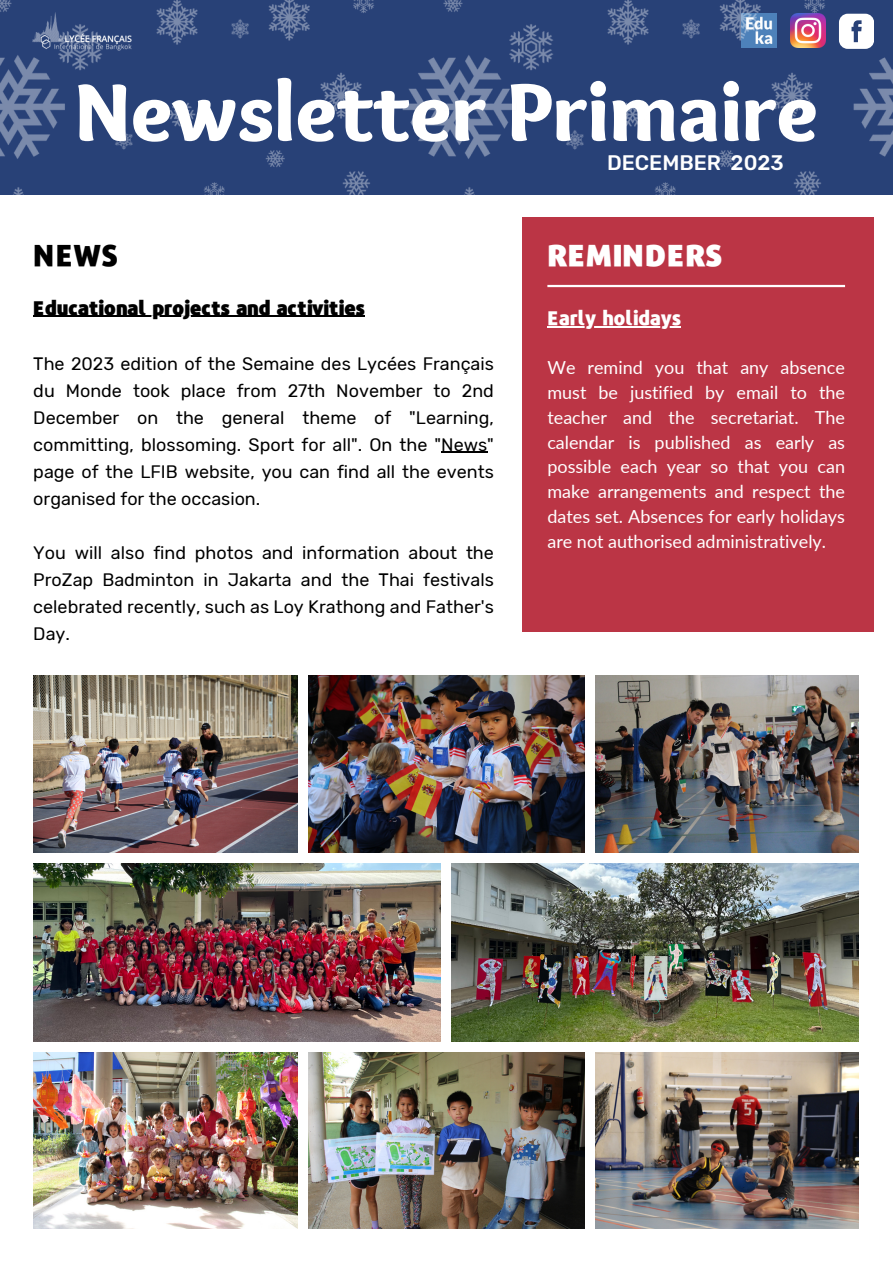
<style>
.page{position:relative;width:893px;height:1264px;background:#fff}
.page>*{position:absolute;margin:0;border:0;box-sizing:border-box;transform-origin:0 0}
.t1{font:900 84.9px "Sukar";color:#fff}
.t2{font:900 30px "Repo";color:#fff}
.t3{font:900 30px "Repo";color:#000}
.t4{font:500 21px "Rubik";color:#fff}
.t5{font:900 19.5px "Repo";color:#000}
.t6{font:900 19.5px "Repo";color:#fff}
.t7{font:18px/27px "Rubik";color:#000;text-align:justify}
.t8{font:18px/24.8px "Lato";color:#fff;text-align:justify}
</style>
<div class="page">
<img style="left:33px;top:675px;width:264px;height:177px">
<img style="left:309px;top:675px;width:275px;height:177px">
<img style="left:595px;top:675px;width:263px;height:177px">
<img style="left:33px;top:863px;width:407px;height:178px">
<img style="left:451px;top:863px;width:407px;height:178px">
<img style="left:33px;top:1052px;width:264px;height:176px">
<img style="left:309px;top:1052px;width:275px;height:176px">
<img style="left:595px;top:1052px;width:263px;height:176px">
<div style="left:522px;top:217px;width:352px;height:414px;background:#bb3545"></div>
<hr style="left:547px;top:285px;width:298px;height:2px;background:#fff">
<svg style="left:89px;top:1156px;width:20px;height:20px"></svg>
<hr style="left:33px;top:316px;width:332px;height:1px;background:#000">
<hr style="left:441px;top:452px;width:46px;height:1px;background:#000">
<hr style="left:547px;top:326px;width:134px;height:1px;background:#fff">
<img style="left:0;top:0;width:892px;height:195px">
<p class="t1" style="left:74px;top:63px;width:745px">Newsletter Primaire</p>
<p class="t4" style="left:607px;top:150px;width:178px">DECEMBER 2023</p>
<p class="t3" style="left:33px;top:235px;width:87px">NEWS</p>
<p class="t2" style="left:547px;top:234px;width:177px">REMINDERS</p>
<p class="t5" style="left:33px;top:294px;width:333px">Educational projects and activities</p>
<p class="t7" style="left:33px;top:350px;width:462px">The 2023 edition of the Semaine des Lycées Français du Monde took place from 27th November to 2nd December on the general theme of "Learning, committing, blossoming. Sport for all". On the "News" page of the LFIB website, you can find all the events organised for the occasion.</p>
<p class="t7" style="left:33px;top:539px;width:462px">You will also find photos and information about the ProZap Badminton in Jakarta and the Thai festivals celebrated recently, such as Loy Krathong and Father's Day.</p>
<p class="t6" style="left:547px;top:304px;width:135px">Early holidays</p>
<p class="t8" style="left:547px;top:355px;width:299px">We remind you that any absence must be justified by email to the teacher and the secretariat. The calendar is published as early as possible each year so that you can make arrangements and respect the dates set. Absences for early holidays are not authorised administratively.</p>
</div>
